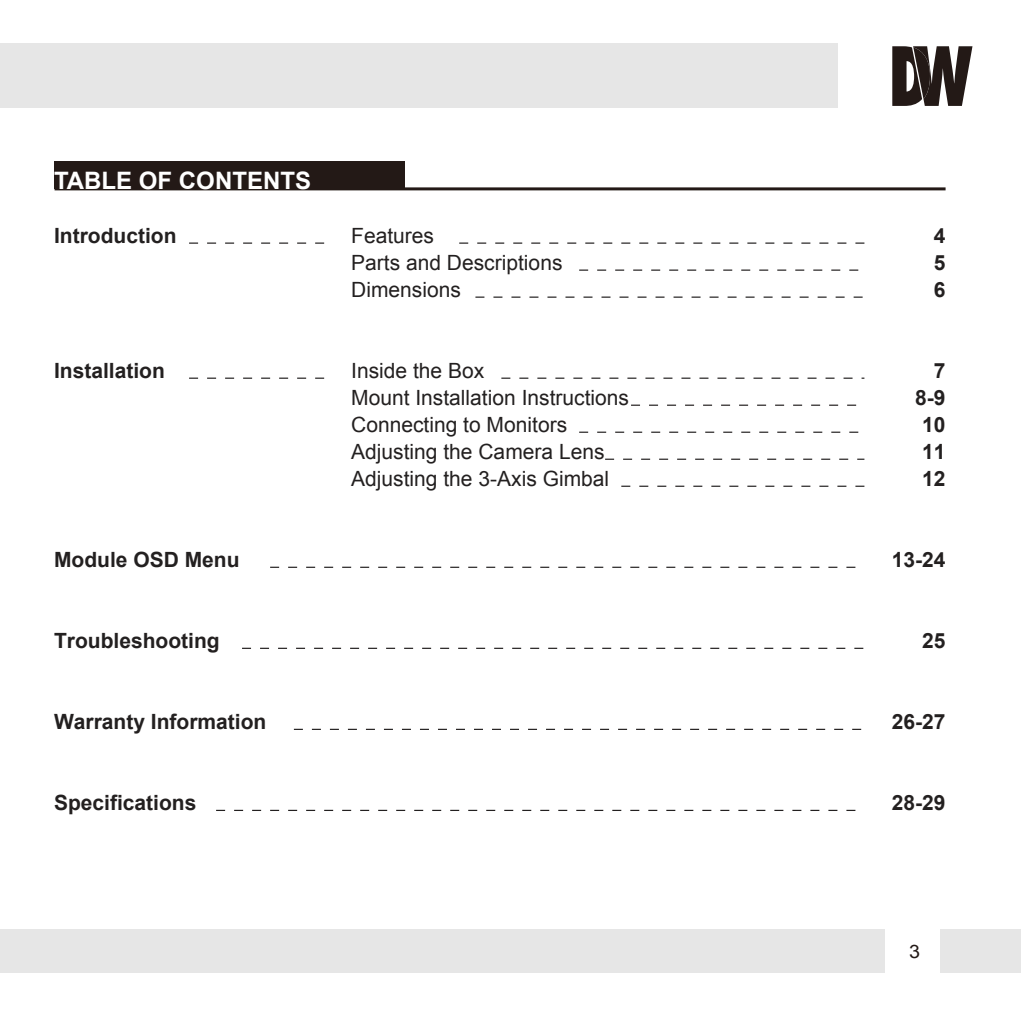
<style>
.page{position:relative;width:1021px;height:1021px;background:#fff}
.page>*{position:absolute;margin:0;border:0;box-sizing:border-box;transform-origin:0 0}
.t1{font:700 24px "Arial";color:#fff}
.t2{font:21px/27px "Arial";color:#232020}
.t3{font:700 21px/27px "Arial";color:#232020;text-align:justify}
.t4{font:18.6px "Arial";color:#231916;scale:1.07 1}
</style>
<div class="page">
<svg style="left:892px;top:46px;width:80px;height:60px"></svg>
<div style="left:0;top:929px;width:1020px;height:43px;background:#e6e6e6"></div>
<div style="left:886px;top:929px;width:54px;height:43px;background:#fff"></div>
<div style="left:0;top:43px;width:837px;height:65px;background:#e6e6e6"></div>
<div style="left:55px;top:162px;width:350px;height:27px;background:#231916"></div>
<hr style="left:55px;top:187px;width:890px;height:3px;background:#231916">
<svg style="left:189px;top:242px;width:135px;height:2px"></svg>
<svg style="left:459px;top:242px;width:405px;height:2px"></svg>
<svg style="left:579px;top:269px;width:280px;height:2px"></svg>
<svg style="left:475px;top:296px;width:388px;height:2px"></svg>
<svg style="left:501px;top:377px;width:363px;height:2px"></svg>
<svg style="left:631px;top:404px;width:226px;height:2px"></svg>
<svg style="left:579px;top:431px;width:280px;height:2px"></svg>
<svg style="left:605px;top:458px;width:259px;height:2px"></svg>
<svg style="left:621px;top:485px;width:243px;height:2px"></svg>
<svg style="left:189px;top:377px;width:135px;height:2px"></svg>
<svg style="left:270px;top:566px;width:586px;height:2px"></svg>
<svg style="left:242px;top:647px;width:622px;height:2px"></svg>
<svg style="left:294px;top:728px;width:568px;height:2px"></svg>
<svg style="left:216px;top:809px;width:640px;height:2px"></svg>
<p class="t1" style="left:54px;top:164px;width:258px">TABLE OF CONTENTS</p>
<p class="t3" style="left:54px;top:223px;width:124px">Introduction</p>
<p class="t2" style="left:351px;top:222px;width:213px">Features<br>Parts and Descriptions<br>Dimensions</p>
<p class="t3" style="left:933px;top:223px;width:13px">4<br>5<br>6</p>
<p class="t3" style="left:54px;top:358px;width:112px">Installation</p>
<p class="t2" style="left:351px;top:357px;width:279px">Inside the Box<br>Mount Installation Instructions<br>Connecting to Monitors<br>Adjusting the Camera Lens</p>
<p class="t3" style="left:915px;top:358px;width:32px;text-align:right">7<br>8-9<br>10<br>11</p>
<p class="t2" style="left:351px;top:465px;width:259px">Adjusting the 3-Axis Gimbal</p>
<p class="t3" style="left:922px;top:466px;width:25px">12</p>
<p class="t3" style="left:54px;top:547px;width:187px">Module OSD Menu</p>
<p class="t3" style="left:891px;top:547px;width:55px">13-24</p>
<p class="t3" style="left:54px;top:628px;width:167px">Troubleshooting</p>
<p class="t3" style="left:922px;top:628px;width:25px">25</p>
<p class="t3" style="left:54px;top:709px;width:214px">Warranty Information</p>
<p class="t3" style="left:891px;top:709px;width:55px">26-27</p>
<p class="t3" style="left:54px;top:790px;width:144px">Specifications</p>
<p class="t3" style="left:891px;top:790px;width:55px">28-29</p>
<p class="t4" style="left:909px;top:938px;width:12px">3</p>
</div>
